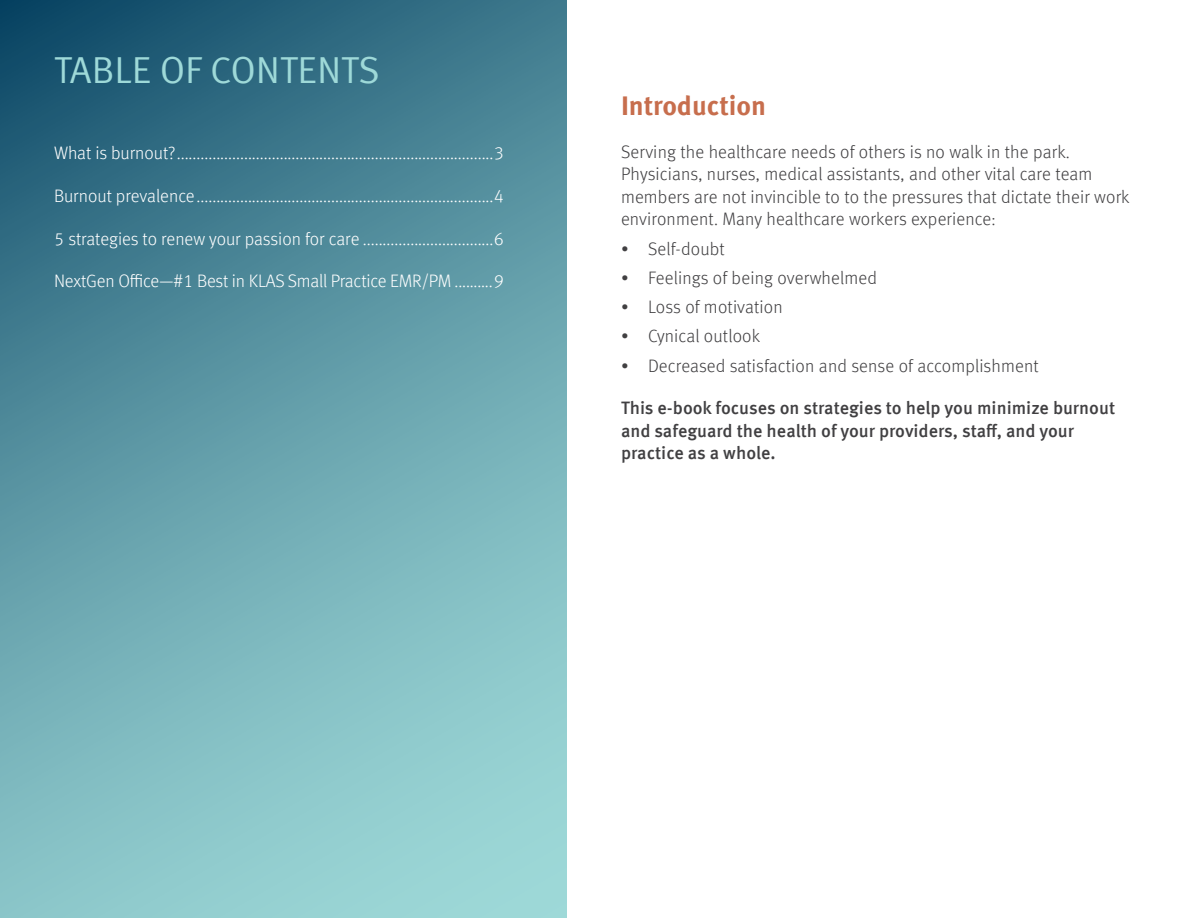
<style>
.page{position:relative;width:1188px;height:918px;background:#fff}
.page>*{position:absolute;margin:0;border:0;box-sizing:border-box;transform-origin:0 0}
.t1{font:37.5px "Meta Offc Norm";color:#9ed9d8}
.t2{font:700 27px "Meta Offc";color:#c76e4d}
.t3{font:300 18px/22.5px "Meta Offc";letter-spacing:.01em;color:#414042}
.t4{font:300 18px "Meta Offc";letter-spacing:-.01em;color:#fff}
.t5{font:500 18px/22.5px "Meta Offc";color:#414042}
</style>
<div class="page">
<svg style="left:0;top:0;width:567px;height:918px;background:#649fab"></svg>
<h1 class="t1" style="left:54px;top:48px;width:327px">TABLE OF CONTENTS</h1>
<p class="t4" style="left:54px;top:143px;width:451px">What is burnout?................................................................................3</p>
<p class="t4" style="left:54px;top:185px;width:451px">Burnout prevalence...........................................................................4</p>
<p class="t4" style="left:54px;top:228px;width:451px">5 strategies to renew your passion for care .................................6</p>
<p class="t4" style="left:54px;top:271px;width:451px">NextGen Office—#1 Best in KLAS Small Practice EMR/PM ..........9</p>
<h2 class="t2" style="left:621px;top:90px;width:147px">Introduction</h2>
<p class="t3" style="left:621px;top:141px;width:510px">Serving the healthcare needs of others is no walk in the park.<br>Physicians, nurses, medical assistants, and other vital care team members are not invincible to to the pressures that dictate their work environment. Many healthcare workers experience:</p>
<p class="t3" style="left:621px;top:238px;width:105px">• Self-doubt</p>
<p class="t3" style="left:621px;top:267px;width:258px">• Feelings of being overwhelmed</p>
<p class="t3" style="left:621px;top:296px;width:163px">• Loss of motivation</p>
<p class="t3" style="left:621px;top:325px;width:141px">• Cynical outlook</p>
<p class="t3" style="left:621px;top:355px;width:419px">• Decreased satisfaction and sense of accomplishment</p>
<p class="t5" style="left:621px;top:397px;width:496px">This e-book focuses on strategies to help you minimize burnout and safeguard the health of your providers, staff, and your practice as a whole.</p>
</div>
